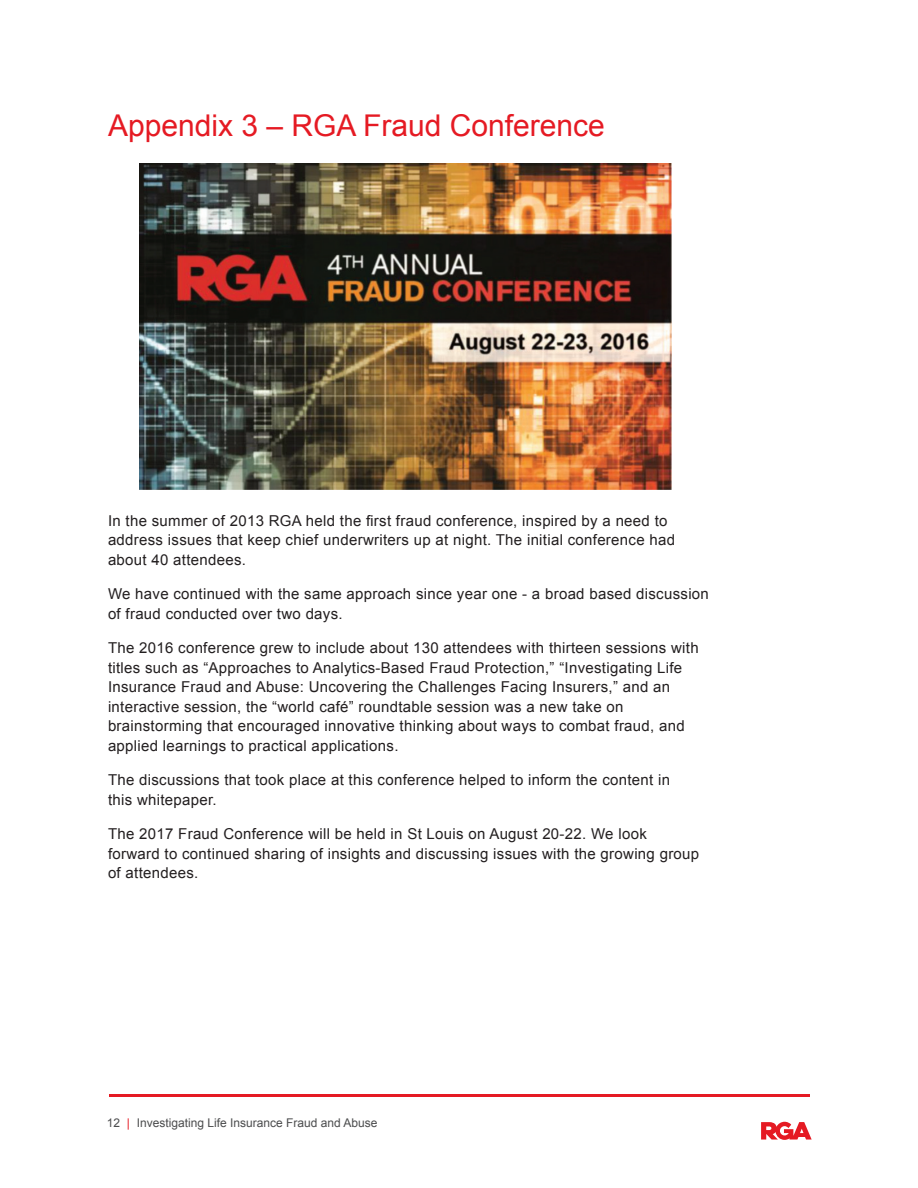
<style>
.page{position:relative;width:918px;height:1188px;background:#fff}
.page>*{position:absolute;margin:0;border:0;box-sizing:border-box;transform-origin:0 0}
.t1{font:30px "Arial";color:#e51a23}
.t2{font:15px/19.5px "Arial";letter-spacing:.02em;color:#231f20}
.t3{font:12px "Arial";color:#4b4c4d}
.s1{color:#e51a23}
</style>
<div class="page">
<svg style="left:761px;top:1122px;width:51px;height:18px"></svg>
<hr style="left:109px;top:1094px;width:701px;height:3px;background:#e51a23">
<img style="left:140px;top:163px;width:532px;height:326px">
<h1 class="t1" style="left:108px;top:106px;width:498px">Appendix 3 – RGA Fraud Conference</h1>
<p class="t2" style="left:108px;top:511px;width:569px">In the summer of 2013 RGA held the first fraud conference, inspired by a need to address issues that keep chief underwriters up at night. The initial conference had about 40 attendees.</p>
<p class="t2" style="left:108px;top:584px;width:602px">We have continued with the same approach since year one - a broad based discussion of fraud conducted over two days.</p>
<p class="t2" style="left:108px;top:638px;width:592px">The 2016 conference grew to include about 130 attendees with thirteen sessions with titles such as “Approaches to Analytics-Based Fraud Protection,” “Investigating Life Insurance Fraud and Abuse: Uncovering the Challenges Facing Insurers,” and an interactive session, the “world café” roundtable session was a new take on brainstorming that encouraged innovative thinking about ways to combat fraud, and applied learnings to practical applications.</p>
<p class="t2" style="left:108px;top:770px;width:564px">The discussions that took place at this conference helped to inform the content in this whitepaper.</p>
<p class="t2" style="left:108px;top:824px;width:593px">The 2017 Fraud Conference will be held in St Louis on August 20-22. We look forward to continued sharing of insights and discussing issues with the growing group of attendees.</p>
<p class="t3" style="left:107px;top:1115px;width:272px">12 <span class="s1">|</span> Investigating Life Insurance Fraud and Abuse</p>
</div>
